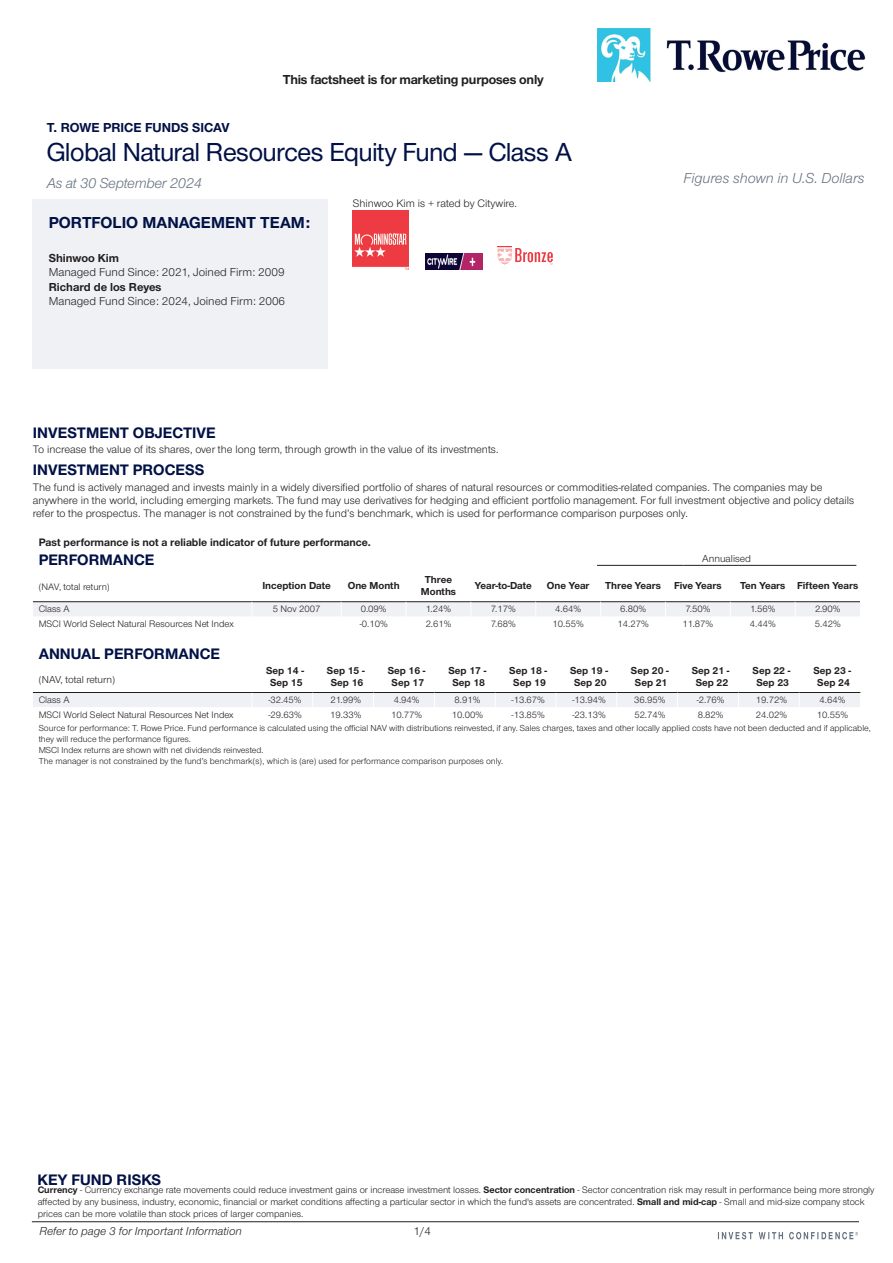
<style>
.page{position:relative;width:893px;height:1263px;background:#fff}
.page>*{position:absolute;margin:0;border:0;box-sizing:border-box;transform-origin:0 0}
.t1{font:500 27px "Nimbus San Nov D";letter-spacing:-.005em;color:#001145}
.t2{font:700 16.5px "Nimbus San Nov";color:#001145}
.t3{font:700 15.75px "Nimbus San Nov";color:#001145}
.t4{font:italic 15px "Nimbus San Nov";letter-spacing:-.01em;color:#65717f}
.t5{font:700 13.5px "Nimbus San Nov";letter-spacing:-.015em;color:#231f20}
.t6{font:700 13.5px "Nimbus San Nov";color:#001145}
.t7{font:12px "Nimbus San Nov";color:#231f20}
.t8{font:italic 12px "Nimbus San Nov";color:#231f20}
.t9{font:700 12px "Nimbus San Nov";color:#231f20}
.t10{font:11.25px/12.8px "Nimbus San Nov";color:#231f20}
.t11{font:700 11.25px "Nimbus San Nov";color:#231f20}
.t12{font:700 10.5px/12.6px "Nimbus San Nov";color:#231f20;text-align:center}
.t13{font:10.5px "Nimbus San Nov";color:#231f20}
.t14{font:9.75px/11.7px "Nimbus San Nov";color:#231f20}
.t15{font:9px/10.9px "Nimbus San Nov";color:#231f20}
.s1{font-weight:700}
</style>
<div class="page">
<div style="left:32px;top:200px;width:295px;height:169px;background:#eff1f4"></div>
<svg style="left:353px;top:210px;width:200px;height:60px"></svg>
<hr style="left:597px;top:565px;width:86px;height:1px;background:#231f20">
<hr style="left:683px;top:565px;width:87px;height:1px;background:#231f20">
<hr style="left:770px;top:565px;width:86px;height:1px;background:#231f20">
<svg style="left:33px;top:601px;width:828px;height:106px"></svg>
<hr style="left:32px;top:1221px;width:827px;height:1px;background:#231f20">
<svg style="left:718px;top:1232px;width:140px;height:7px"></svg>
<img style="left:597px;top:28px;width:269px;height:53px">
<h3 class="t5" style="left:283px;top:71px;width:262px">This factsheet is for marketing purposes only</h3>
<h3 class="t6" style="left:47px;top:120px;width:184px">T. ROWE PRICE FUNDS SICAV</h3>
<h1 class="t1" style="left:47px;top:136px;width:527px">Global Natural Resources Equity Fund — Class A</h1>
<h3 class="t4" style="left:47px;top:174px;width:157px">As at 30 September 2024</h3>
<h2 class="t2" style="left:49px;top:213px;width:263px">PORTFOLIO MANAGEMENT TEAM:</h2>
<p class="t9" style="left:49px;top:251px;width:72px">Shinwoo Kim</p>
<p class="t7" style="left:49px;top:266px;width:237px">Managed Fund Since: 2021, Joined Firm: 2009</p>
<p class="t9" style="left:49px;top:280px;width:114px">Richard de los Reyes</p>
<p class="t7" style="left:49px;top:294px;width:238px">Managed Fund Since: 2024, Joined Firm: 2006</p>
<p class="t10" style="left:353px;top:197px;width:166px">Shinwoo Kim is + rated by Citywire.</p>
<h3 class="t4" style="left:684px;top:170px;width:182px">Figures shown in U.S. Dollars</h3>
<h3 class="t3" style="left:33px;top:423px;width:184px">INVESTMENT OBJECTIVE</h3>
<p class="t10" style="left:33px;top:443px;width:467px">To increase the value of its shares, over the long term, through growth in the value of its investments.</p>
<h3 class="t3" style="left:33px;top:461px;width:173px">INVESTMENT PROCESS</h3>
<p class="t10" style="left:33px;top:481px;width:823px">The fund is actively managed and invests mainly in a widely diversified portfolio of shares of natural resources or commodities-related companies. The companies may be anywhere in the world, including emerging markets. The fund may use derivatives for hedging and efficient portfolio management. For full investment objective and policy details refer to the prospectus. The manager is not constrained by the fund’s benchmark, which is used for performance comparison purposes only.</p>
<p class="t11" style="left:39px;top:535px;width:334px">Past performance is not a reliable indicator of future performance.</p>
<h3 class="t3" style="left:39px;top:551px;width:117px">PERFORMANCE</h3>
<p class="t13" style="left:702px;top:553px;width:50px">Annualised</p>
<p class="t14" style="left:39px;top:581px;width:72px">(NAV, total return)</p>
<p class="t12" style="left:262px;top:579px;width:70px">Inception Date</p>
<p class="t12" style="left:348px;top:579px;width:53px">One Month</p>
<p class="t12" style="left:421px;top:573px;width:37px">Three<br>Months</p>
<p class="t12" style="left:475px;top:579px;width:58px">Year-to-Date</p>
<p class="t12" style="left:547px;top:579px;width:44px">One Year</p>
<p class="t12" style="left:605px;top:579px;width:57px">Three Years</p>
<p class="t12" style="left:674px;top:579px;width:49px">Five Years</p>
<p class="t12" style="left:740px;top:579px;width:120px">Ten Years Fifteen Years</p>
<p class="t14" style="left:39px;top:603px;width:32px">Class A</p>
<p class="t14" style="left:273px;top:603px;width:49px">5 Nov 2007</p>
<p class="t14" style="left:361px;top:603px;width:27px">0.09%</p>
<p class="t14" style="left:426px;top:603px;width:27px">1.24%</p>
<p class="t14" style="left:491px;top:603px;width:26px">7.17%</p>
<p class="t14" style="left:555px;top:603px;width:27px">4.64%</p>
<p class="t14" style="left:620px;top:603px;width:27px">6.80%</p>
<p class="t14" style="left:685px;top:603px;width:26px">7.50%</p>
<p class="t14" style="left:750px;top:603px;width:27px">1.56%</p>
<p class="t14" style="left:815px;top:603px;width:27px">2.90%</p>
<p class="t14" style="left:39px;top:618px;width:196px">MSCI World Select Natural Resources Net Index</p>
<p class="t14" style="left:360px;top:618px;width:30px">-0.10%</p>
<p class="t14" style="left:426px;top:618px;width:27px">2.61%</p>
<p class="t14" style="left:491px;top:618px;width:26px">7.68%</p>
<p class="t14" style="left:553px;top:618px;width:33px">10.55%</p>
<p class="t14" style="left:617px;top:618px;width:33px">14.27%</p>
<p class="t14" style="left:683px;top:618px;width:32px">11.87%</p>
<p class="t14" style="left:750px;top:618px;width:27px">4.44%</p>
<p class="t14" style="left:815px;top:618px;width:27px">5.42%</p>
<h3 class="t3" style="left:39px;top:644px;width:183px">ANNUAL PERFORMANCE</h3>
<p class="t13" style="left:39px;top:674px;width:78px">(NAV, total return)</p>
<p class="t12" style="left:266px;top:664px;width:39px">Sep 14 -<br>Sep 15</p>
<p class="t12" style="left:327px;top:664px;width:39px">Sep 15 -<br>Sep 16</p>
<p class="t12" style="left:388px;top:664px;width:39px">Sep 16 -<br>Sep 17</p>
<p class="t12" style="left:448px;top:664px;width:39px">Sep 17 -<br>Sep 18</p>
<p class="t12" style="left:509px;top:664px;width:39px">Sep 18 -<br>Sep 19</p>
<p class="t12" style="left:570px;top:664px;width:39px">Sep 19 -<br>Sep 20</p>
<p class="t12" style="left:631px;top:664px;width:39px">Sep 20 -<br>Sep 21</p>
<p class="t12" style="left:692px;top:664px;width:39px">Sep 21 -<br>Sep 22</p>
<p class="t12" style="left:752px;top:664px;width:39px">Sep 22 -<br>Sep 23</p>
<p class="t12" style="left:813px;top:664px;width:39px">Sep 23 -<br>Sep 24</p>
<p class="t14" style="left:39px;top:694px;width:32px">Class A</p>
<p class="t14" style="left:268px;top:694px;width:35px">-32.45%</p>
<p class="t14" style="left:330px;top:694px;width:32px">21.99%</p>
<p class="t14" style="left:394px;top:694px;width:27px">4.94%</p>
<p class="t14" style="left:454px;top:694px;width:27px">8.91%</p>
<p class="t14" style="left:512px;top:694px;width:35px">-13.67%</p>
<p class="t14" style="left:572px;top:694px;width:35px">-13.94%</p>
<p class="t14" style="left:634px;top:694px;width:33px">36.95%</p>
<p class="t14" style="left:697px;top:694px;width:29px">-2.76%</p>
<p class="t14" style="left:756px;top:694px;width:33px">19.72%</p>
<p class="t14" style="left:820px;top:694px;width:27px">4.64%</p>
<p class="t14" style="left:39px;top:709px;width:196px">MSCI World Select Natural Resources Net Index</p>
<p class="t14" style="left:268px;top:709px;width:35px">-29.63%</p>
<p class="t14" style="left:330px;top:709px;width:33px">19.33%</p>
<p class="t14" style="left:391px;top:709px;width:33px">10.77%</p>
<p class="t14" style="left:452px;top:709px;width:33px">10.00%</p>
<p class="t14" style="left:512px;top:709px;width:35px">-13.85%</p>
<p class="t14" style="left:572px;top:709px;width:35px">-23.13%</p>
<p class="t14" style="left:634px;top:709px;width:32px">52.74%</p>
<p class="t14" style="left:698px;top:709px;width:27px">8.82%</p>
<p class="t14" style="left:756px;top:709px;width:33px">24.02%</p>
<p class="t14" style="left:817px;top:709px;width:33px">10.55%</p>
<p class="t15" style="left:39px;top:722px;width:833px">Source for performance: T. Rowe Price. Fund performance is calculated using the official NAV with distributions reinvested, if any. Sales charges, taxes and other locally applied costs have not been deducted and if applicable, they will reduce the performance figures.<br>MSCI Index returns are shown with net dividends reinvested.<br>The manager is not constrained by the fund’s benchmark(s), which is (are) used for performance comparison purposes only.</p>
<h3 class="t3" style="left:37px;top:1171px;width:125px">KEY FUND RISKS</h3>
<p class="t14" style="left:38px;top:1184px;width:838px"><span class="s1">Currency</span> - Currency exchange rate movements could reduce investment gains or increase investment losses. <span class="s1">Sector concentration</span> - Sector concentration risk may result in performance being more strongly affected by any business, industry, economic, financial or market conditions affecting a particular sector in which the fund's assets are concentrated. <span class="s1">Small and mid-cap</span> - Small and mid-size company stock prices can be more volatile than stock prices of larger companies.</p>
<p class="t8" style="left:39px;top:1224px;width:204px">Refer to page 3 for Important Information</p>
<p class="t7" style="left:414px;top:1224px;width:19px">1/4</p>
</div>
